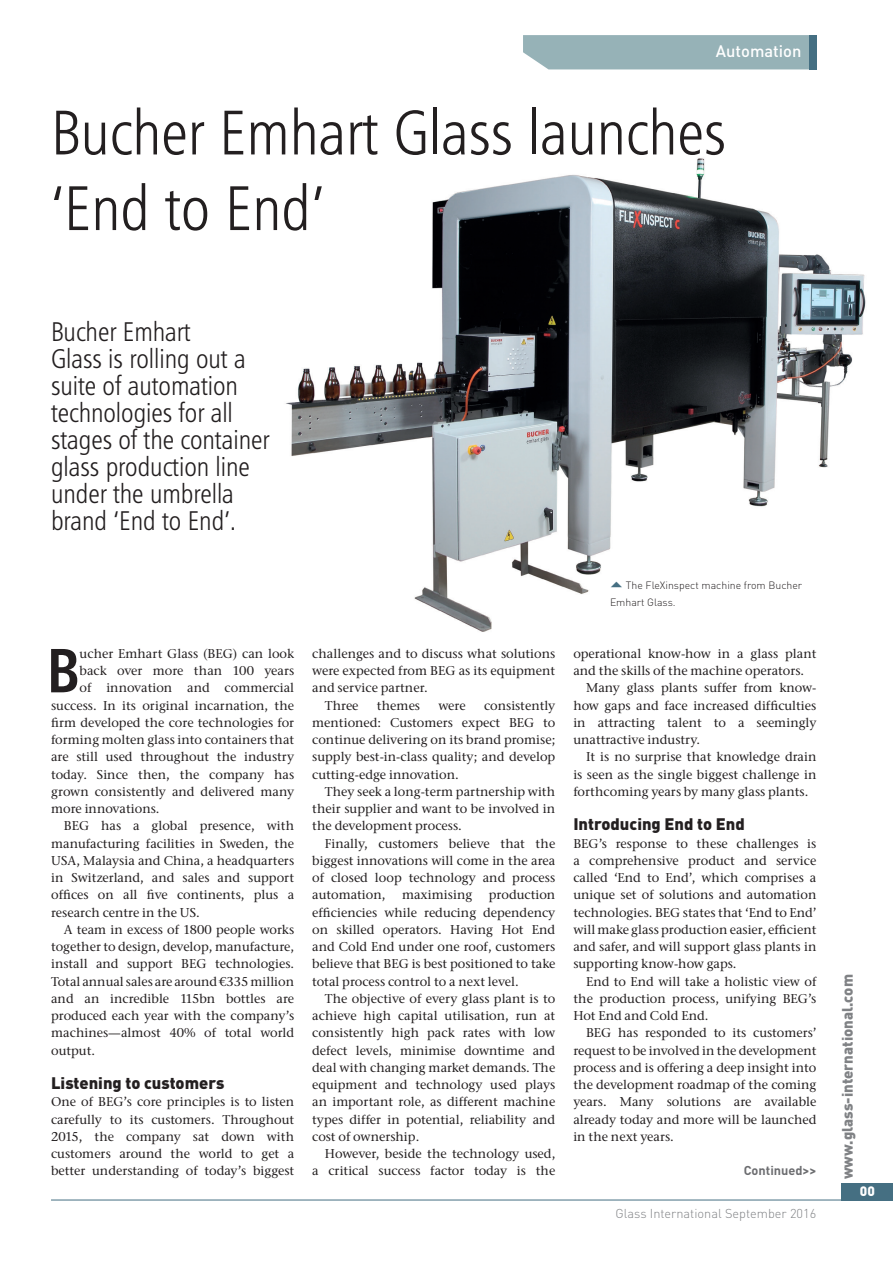
<style>
.page{position:relative;width:893px;height:1263px;background:#fff}
.page>*{position:absolute;margin:0;border:0;box-sizing:border-box;transform-origin:0 0}
.t1{font:63px/75.6px "Humanist 777 BT Light Condensed B";color:#231f20}
.t2{font:62.4px "Humanist 777 BT Bold Condensed B";color:#231f20}
.t3{font:27px/27px "Humanist 777 BT Light Condensed B";letter-spacing:-.005em;color:#231f20}
.t4{font:900 16.5px "DIN";color:#231f20}
.t5{font:500 16.5px "DIN";color:#fff}
.t6{font:900 15px "DIN";color:#808285}
.t7{font:900 13.5px "DIN";color:#fff}
.t8{font:500 12.75px/17.2px "ITC Stone Serif";color:#231f20;text-align:justify}
.t9{font:300 12.75px "DIN";color:#808285}
.t10{font:700 12.75px "DIN";color:#6c6d70}
.t11{font:300 10.5px/17.2px "DIN";color:#231f20}
.s1{font-family:"Newspaper Pi BT";font-weight:400;font-size:12.75px;color:#456f82}
</style>
<div class="page">
<img style="left:285px;top:158px;width:581px;height:474px">
<div style="left:523px;top:35px;width:286px;height:34px;background:#96b2b7"></div>
<div style="left:809px;top:35px;width:7px;height:34px;background:#456f82"></div>
<div style="left:842px;top:1183px;width:51px;height:17px;background:#456f82"></div>
<hr style="left:51px;top:1199px;width:842px;height:1px;background:#456f82">
<p class="t5" style="left:716px;top:40px;width:87px">Automation</p>
<h1 class="t1" style="left:51px;top:94px;width:676px">Bucher Emhart Glass launches ‘End to End’</h1>
<h3 class="t3" style="left:51px;top:318px;width:220px">Bucher Emhart<br>Glass is rolling out a suite of automation technologies for all stages of the container glass production line under the umbrella brand ‘End to End’.</h3>
<h2 class="t2" style="left:46px;top:631px;width:35px">B</h2>
<p class="t8" style="left:80px;top:645px;width:216px">ucher Emhart Glass (BEG) can look</p>
<p class="t8" style="left:80px;top:662px;width:216px">back over more than 100 years</p>
<p class="t8" style="left:80px;top:679px;width:216px">of innovation and commercial</p>
<p class="t8" style="left:51px;top:696px;width:245px">success. In its original incarnation, the</p>
<p class="t8" style="left:51px;top:714px;width:245px">firm developed the core technologies for</p>
<p class="t8" style="left:51px;top:731px;width:245px">forming molten glass into containers that</p>
<p class="t8" style="left:51px;top:748px;width:245px">are still used throughout the industry</p>
<p class="t8" style="left:51px;top:765px;width:245px">today. Since then, the company has</p>
<p class="t8" style="left:51px;top:783px;width:245px">grown consistently and delivered many</p>
<p class="t8" style="left:51px;top:800px;width:110px">more innovations.</p>
<p class="t8" style="left:64px;top:817px;width:232px">BEG has a global presence, with</p>
<p class="t8" style="left:51px;top:834px;width:245px">manufacturing facilities in Sweden, the</p>
<p class="t8" style="left:51px;top:852px;width:245px">USA, Malaysia and China, a headquarters</p>
<p class="t8" style="left:51px;top:869px;width:245px">in Switzerland, and sales and support</p>
<p class="t8" style="left:51px;top:886px;width:245px">offices on all five continents, plus a</p>
<p class="t8" style="left:51px;top:903px;width:150px">research centre in the US.</p>
<p class="t8" style="left:64px;top:921px;width:232px">A team in excess of 1800 people works</p>
<p class="t8" style="left:51px;top:938px;width:245px">together to design, develop, manufacture,</p>
<p class="t8" style="left:51px;top:955px;width:245px">install and support BEG technologies.</p>
<p class="t8" style="left:51px;top:972px;width:245px">Total annual sales are around €335 million</p>
<p class="t8" style="left:51px;top:990px;width:245px">and an incredible 115bn bottles are</p>
<p class="t8" style="left:51px;top:1007px;width:245px">produced each year with the company’s</p>
<p class="t8" style="left:51px;top:1024px;width:245px">machines—almost 40% of total world</p>
<p class="t8" style="left:51px;top:1041px;width:45px">output.</p>
<p class="t4" style="left:51px;top:1072px;width:175px">Listening to customers</p>
<p class="t8" style="left:51px;top:1093px;width:245px">One of BEG’s core principles is to listen carefully to its customers. Throughout 2015, the company sat down with customers around the world to get a better understanding of today’s biggest</p>
<p class="t8" style="left:312px;top:645px;width:245px">challenges and to discuss what solutions</p>
<p class="t8" style="left:312px;top:662px;width:245px">were expected from BEG as its equipment</p>
<p class="t8" style="left:312px;top:679px;width:117px">and service partner.</p>
<p class="t8" style="left:325px;top:696px;width:35px">Three</p>
<p class="t8" style="left:377px;top:696px;width:45px">themes</p>
<p class="t8" style="left:438px;top:696px;width:29px">were</p>
<p class="t8" style="left:312px;top:696px;width:245px;text-indent:172px">consistently mentioned: Customers expect BEG to continue delivering on its brand promise; supply best-in-class quality; and develop cutting-edge innovation.</p>
<p class="t8" style="left:312px;top:783px;width:245px;text-indent:13px">They seek a long-term partnership with their supplier and want to be involved in the development process.</p>
<p class="t8" style="left:312px;top:834px;width:245px;text-indent:13px">Finally, customers believe that the biggest innovations will come in the area of closed loop technology and process automation,</p>
<p class="t8" style="left:312px;top:886px;width:245px;text-indent:177px">production efficiencies while reducing dependency on skilled operators. Having Hot End and Cold End under one roof, customers believe that BEG is best positioned to take total process control to a next level.</p>
<p class="t8" style="left:312px;top:990px;width:245px;text-indent:13px">The objective of every glass plant is to achieve high capital utilisation, run at consistently high pack rates with low defect levels, minimise downtime and deal with changing market demands. The equipment and technology used plays an important role, as different machine types differ in potential, reliability and cost of ownership.</p>
<p class="t8" style="left:312px;top:1145px;width:245px;text-align:right">However, beside the technology used,<br>a critical success factor today is the</p>
<p class="t8" style="left:402px;top:886px;width:72px">maximising</p>
<p class="t11" style="left:610px;top:576px;width:194px"><span class="s1">z</span> The FleXinspect machine from Bucher<br>Emhart Glass.</p>
<p class="t8" style="left:573px;top:645px;width:245px">operational know-how in a glass plant</p>
<p class="t8" style="left:573px;top:662px;width:232px">and the skills of the machine operators.</p>
<p class="t8" style="left:586px;top:679px;width:232px">Many glass plants suffer from know-</p>
<p class="t8" style="left:573px;top:696px;width:245px">how gaps and face increased difficulties</p>
<p class="t8" style="left:573px;top:714px;width:245px">in attracting talent to a seemingly</p>
<p class="t8" style="left:573px;top:731px;width:128px">unattractive industry.</p>
<p class="t8" style="left:586px;top:748px;width:232px">It is no surprise that knowledge drain</p>
<p class="t8" style="left:573px;top:765px;width:245px">is seen as the single biggest challenge in</p>
<p class="t8" style="left:573px;top:783px;width:236px">forthcoming years by many glass plants.</p>
<p class="t4" style="left:573px;top:813px;width:173px">Introducing End to End</p>
<p class="t8" style="left:573px;top:834px;width:245px">BEG’s response to these challenges is a comprehensive product and service called ‘End to End’, which comprises a unique set of solutions and automation technologies. BEG states that ‘End to End’ will make glass production easier, efficient and safer, and will support glass plants in supporting know-how gaps.</p>
<p class="t8" style="left:573px;top:972px;width:245px;text-indent:13px">End to End will take a holistic view of the production process, unifying BEG’s Hot End and Cold End.</p>
<p class="t8" style="left:573px;top:1024px;width:245px;text-indent:13px">BEG has responded to its customers’ request to be involved in the development process and is offering a deep insight into the development roadmap of the coming years. Many solutions are available already today and more will be launched in the next years.</p>
<p class="t10" style="left:744px;top:1162px;width:74px">Continued&gt;&gt;</p>
<p class="t9" style="left:615px;top:1204px;width:202px">Glass International September 2016</p>
<p class="t6" style="left:837px;top:1179px;width:207px;rotate:-90deg">www.glass-international.com</p>
<p class="t7" style="left:860px;top:1182px;width:17px">00</p>
</div>
